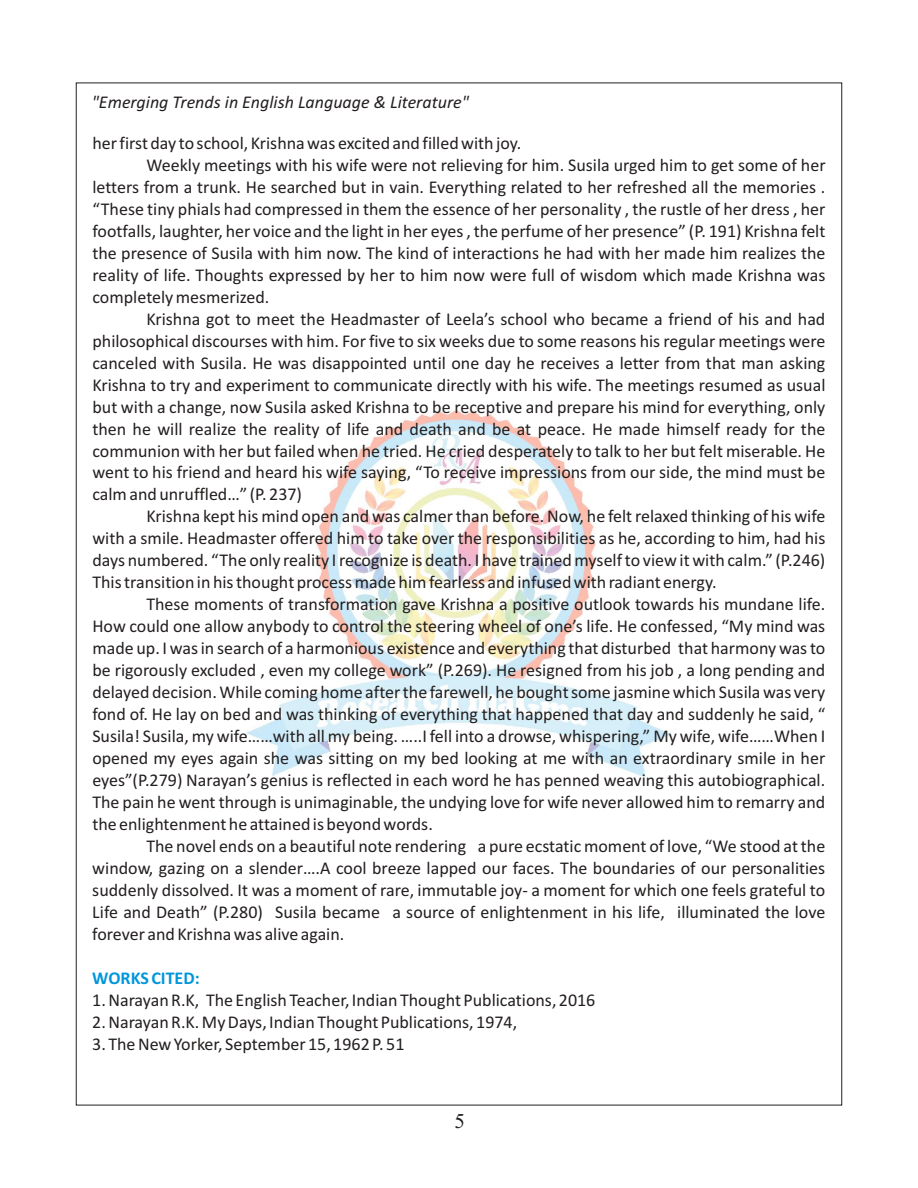
<style>
.page{position:relative;width:918px;height:1188px;background:#fff}
.page>*{position:absolute;margin:0;border:0;box-sizing:border-box;transform-origin:0 0}
.t1{font:21px "Times New Roman";color:#241f1f}
.t2{font:18px "Calibri";color:#241f1f}
.t3{font:italic 18px "Calibri";color:#241f1f}
.t4{font:700 18px "Calibri";color:#0096db}
</style>
<div class="page">
<img style="left:246px;top:410px;width:426px;height:368px">
<p class="t3" style="left:92px;top:95px;width:379px">"Emerging Trends in English Language &amp; Literature"</p>
<p class="t2" style="left:93px;top:135px;width:430px">her first day to school, Krishna was excited and filled with joy.</p>
<p class="t2" style="left:147px;top:157px;width:681px">Weekly meetings with his wife were not relieving for him. Susila urged him to get some of her</p>
<p class="t2" style="left:92px;top:179px;width:734px">letters from a trunk. He searched but in vain. Everything related to her refreshed all the memories .</p>
<p class="t2" style="left:92px;top:201px;width:734px">“These tiny phials had compressed in them the essence of her personality , the rustle of her dress , her</p>
<p class="t2" style="left:92px;top:223px;width:734px">footfalls, laughter, her voice and the light in her eyes , the perfume of her presence” (P. 191) Krishna felt</p>
<p class="t2" style="left:92px;top:245px;width:734px">the presence of Susila with him now. The kind of interactions he had with her made him realizes the</p>
<p class="t2" style="left:92px;top:267px;width:734px">reality of life. Thoughts expressed by her to him now were full of wisdom which made Krishna was</p>
<p class="t2" style="left:92px;top:289px;width:179px">completely mesmerized.</p>
<p class="t2" style="left:146px;top:311px;width:680px">Krishna got to meet the Headmaster of Leela’s school who became a friend of his and had</p>
<p class="t2" style="left:92px;top:333px;width:734px">philosophical discourses with him. For five to six weeks due to some reasons his regular meetings were</p>
<p class="t2" style="left:92px;top:355px;width:734px">canceled with Susila. He was disappointed until one day he receives a letter from that man asking</p>
<p class="t2" style="left:92px;top:377px;width:735px">Krishna to try and experiment to communicate directly with his wife. The meetings resumed as usual</p>
<p class="t2" style="left:92px;top:399px;width:734px">but with a change, now Susila asked Krishna to be receptive and prepare his mind for everything, only</p>
<p class="t2" style="left:92px;top:421px;width:734px">then he will realize the reality of life and death and be at peace. He made himself ready for the</p>
<p class="t2" style="left:92px;top:443px;width:734px">communion with her but failed when he tried. He cried desperately to talk to her but felt miserable. He</p>
<p class="t2" style="left:92px;top:465px;width:734px">went to his friend and heard his wife saying, “To receive impressions from our side, the mind must be</p>
<p class="t2" style="left:92px;top:487px;width:211px">calm and unruffled…” (P. 237)</p>
<p class="t2" style="left:146px;top:509px;width:680px">Krishna kept his mind open and was calmer than before. Now, he felt relaxed thinking of his wife</p>
<p class="t2" style="left:92px;top:531px;width:734px">with a smile. Headmaster offered him to take over the responsibilities as he, according to him, had his</p>
<p class="t2" style="left:92px;top:553px;width:734px">days numbered. “The only reality I recognize is death. I have trained myself to view it with calm.” (P.246)</p>
<p class="t2" style="left:92px;top:575px;width:626px">This transition in his thought process made him fearless and infused with radiant energy.</p>
<p class="t2" style="left:146px;top:597px;width:680px">These moments of transformation gave Krishna a positive outlook towards his mundane life.</p>
<p class="t2" style="left:92px;top:619px;width:734px">How could one allow anybody to control the steering wheel of one’s life. He confessed, “My mind was</p>
<p class="t2" style="left:92px;top:641px;width:734px">made up. I was in search of a harmonious existence and everything that disturbed that harmony was to</p>
<p class="t2" style="left:92px;top:663px;width:735px">be rigorously excluded , even my college work” (P.269). He resigned from his job , a long pending and</p>
<p class="t2" style="left:92px;top:685px;width:734px">delayed decision. While coming home after the farewell, he bought some jasmine which Susila was very</p>
<p class="t2" style="left:92px;top:707px;width:734px">fond of. He lay on bed and was thinking of everything that happened that day and suddenly he said, “</p>
<p class="t2" style="left:92px;top:729px;width:734px">Susila! Susila, my wife……with all my being. …..I fell into a drowse, whispering,” My wife, wife……When I</p>
<p class="t2" style="left:92px;top:751px;width:734px">opened my eyes again she was sitting on my bed looking at me with an extraordinary smile in her</p>
<p class="t2" style="left:92px;top:773px;width:734px">eyes”(P.279) Narayan’s genius is reflected in each word he has penned weaving this autobiographical.</p>
<p class="t2" style="left:92px;top:795px;width:734px">The pain he went through is unimaginable, the undying love for wife never allowed him to remarry and</p>
<p class="t2" style="left:92px;top:817px;width:342px">the enlightenment he attained is beyond words.</p>
<p class="t2" style="left:146px;top:838px;width:680px">The novel ends on a beautiful note rendering a pure ecstatic moment of love, “We stood at the</p>
<p class="t2" style="left:92px;top:860px;width:734px">window, gazing on a slender….A cool breeze lapped our faces. The boundaries of our personalities</p>
<p class="t2" style="left:92px;top:882px;width:734px">suddenly dissolved. It was a moment of rare, immutable joy- a moment for which one feels grateful to</p>
<p class="t2" style="left:92px;top:904px;width:734px">Life and Death” (P.280) Susila became a source of enlightenment in his life, illuminated the love</p>
<p class="t2" style="left:92px;top:926px;width:254px">forever and Krishna was alive again.</p>
<p class="t4" style="left:92px;top:970px;width:109px">WORKS CITED:</p>
<p class="t2" style="left:92px;top:992px;width:505px">1. Narayan R.K, The English Teacher, Indian Thought Publications, 2016</p>
<p class="t2" style="left:92px;top:1014px;width:426px">2. Narayan R.K. My Days, Indian Thought Publications, 1974,</p>
<p class="t2" style="left:92px;top:1036px;width:314px">3. The New Yorker, September 15, 1962 P. 51</p>
<p class="t1" style="left:454px;top:1114px;width:12px">5</p>
</div>
